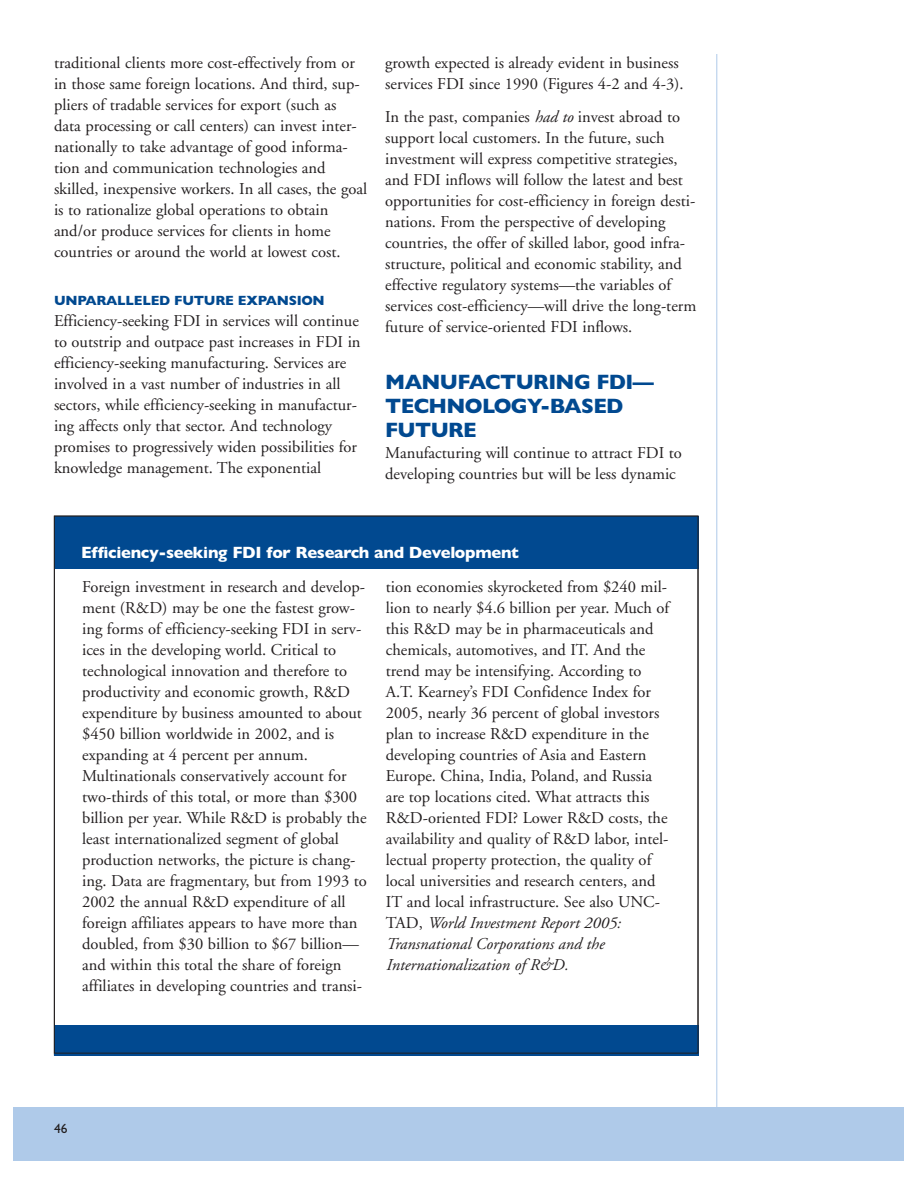
<style>
.page{position:relative;width:918px;height:1188px;background:#fff}
.page>*{position:absolute;margin:0;border:0;box-sizing:border-box;transform-origin:0 0}
.t1{font:700 21px/24px "Gill Sans";letter-spacing:-.03em;color:#014990}
.t2{font:16.5px/21px "Adobe Garamond";color:#231f20}
.t3{font:700 16.5px "Gill Sans";letter-spacing:-.02em;color:#fff}
.t4{font:700 13.5px "Gill Sans";letter-spacing:-.02em;color:#014990}
.t5{font:13.5px "Gill Sans";color:#231f20}
.s1{font-style:italic}
</style>
<div class="page">
<div style="left:14px;top:1107px;width:890px;height:54px;background:#afcae9"></div>
<hr style="left:716px;top:54px;width:1px;height:1080px;background:#afcae9">
<div style="left:54px;top:516px;width:644px;height:53px;background:#014990"></div>
<div style="left:54px;top:1026px;width:644px;height:30px;background:#014990"></div>
<p class="t2" style="left:54px;top:54px;width:315px">traditional clients more cost-effectively from or in those same foreign locations. And third, sup&shy;pliers of tradable services for export (such as data processing or call centers) can invest inter&shy;nationally to take advantage of good informa&shy;tion and communication technologies and skilled, inexpensive workers. In all cases, the goal is to rationalize global operations to obtain and/or produce services for clients in home countries or around the world at lowest cost.</p>
<p class="t4" style="left:54px;top:293px;width:272px">UNPARALLELED FUTURE EXPANSION</p>
<p class="t2" style="left:54px;top:312px;width:308px">Efficiency-seeking FDI in services will continue to outstrip and outpace past increases in FDI in efficiency-seeking manufacturing. Services are involved in a vast number of industries in all sectors, while efficiency-seeking in manufactur&shy;ing affects only that sector. And technology promises to progressively widen possibilities for knowledge management. The exponential</p>
<p class="t2" style="left:385px;top:54px;width:300px">growth expected is already evident in business services FDI since 1990 (Figures 4-2 and 4-3).</p>
<p class="t2" style="left:385px;top:108px;width:313px">In the past, companies <span class="s1">had to</span> invest abroad to support local customers. In the future, such investment will express competitive strategies, and FDI inflows will follow the latest and best opportunities for cost-efficiency in foreign desti&shy;nations. From the perspective of developing countries, the offer of skilled labor, good infra&shy;structure, political and economic stability, and effective regulatory systems—the variables of services cost-efficiency—will drive the long-term future of service-oriented FDI inflows.</p>
<p class="t1" style="left:385px;top:370px;width:270px">MANUFACTURING FDI—<br>TECHNOLOGY-BASED<br>FUTURE</p>
<p class="t2" style="left:385px;top:444px;width:298px">Manufacturing will continue to attract FDI to developing countries but will be less dynamic</p>
<p class="t3" style="left:81px;top:543px;width:439px">Efficiency-seeking FDI for Research and Development</p>
<p class="t2" style="left:82px;top:577px;width:286px">Foreign investment in research and develop&shy;ment (R&amp;D) may be one the fastest grow&shy;ing forms of efficiency-seeking FDI in serv&shy;ices in the developing world. Critical to technological innovation and therefore to productivity and economic growth, R&amp;D expenditure by business amounted to about $450 billion worldwide in 2002, and is expanding at 4 percent per annum.<br>Multinationals conservatively account for two-thirds of this total, or more than $300 billion per year. While R&amp;D is probably the least internationalized segment of global production networks, the picture is chang&shy;ing. Data are fragmentary, but from 1993 to 2002 the annual R&amp;D expenditure of all foreign affiliates appears to have more than doubled, from $30 billion to $67 billion— and within this total the share of foreign affiliates in developing countries and transi-</p>
<p class="t2" style="left:386px;top:577px;width:285px">tion economies skyrocketed from $240 mil&shy;lion to nearly $4.6 billion per year. Much of this R&amp;D may be in pharmaceuticals and chemicals, automotives, and IT. And the trend may be intensifying. According to A.T. Kearney’s FDI Confidence Index for 2005, nearly 36 percent of global investors plan to increase R&amp;D expenditure in the developing countries of Asia and Eastern Europe. China, India, Poland, and Russia are top locations cited. What attracts this R&amp;D-oriented FDI? Lower R&amp;D costs, the availability and quality of R&amp;D labor, intel&shy;lectual property protection, the quality of local universities and research centers, and IT and local infrastructure. See also UNC-TAD, <span class="s1">World Investment Report 2005:<br>Transnational Corporations and the Internationalization of R&amp;D.</span></p>
<p class="t5" style="left:54px;top:1121px;width:15px">46</p>
</div>
